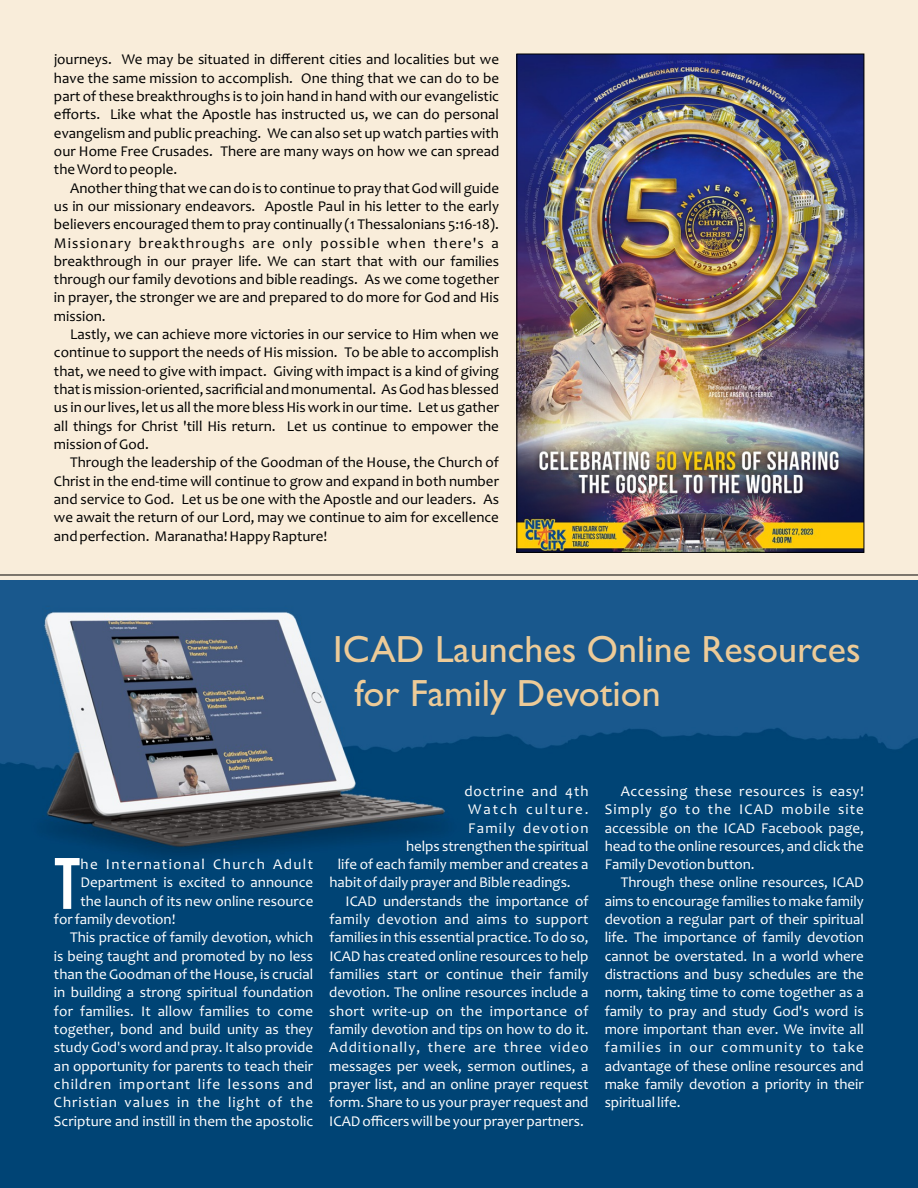
<style>
.page{position:relative;width:918px;height:1188px;background:#f9edda}
.page>*{position:absolute;margin:0;border:0;box-sizing:border-box;transform-origin:0 0}
.t1{font:700 72.75px "Bebas Neue Pro";color:#fff}
.t2{font:37.95px/44.1px "Gill Sans";color:#edcb98}
.t3{font:15px/18.3px "Candara";color:#000;text-align:justify}
.t4{font:15px/18.3px "Candara";color:#fff;text-align:justify}
.t5{font:15px "Candara";letter-spacing:.065em;color:#fff}
.t6{font:15px "Candara";letter-spacing:.03em;color:#fff}
.t7{font:15px "Candara";letter-spacing:.06em;color:#fff}
.t8{font:15px "Candara";letter-spacing:.02em;color:#fff}
.t9{font:15px "Candara";letter-spacing:.095em;color:#fff}
.t10{font:15px "Candara";letter-spacing:.085em;color:#fff}
.t11{font:15px "Candara";letter-spacing:.135em;color:#fff}
.s1{font-family:"Calibri"}
</style>
<div class="page">
<img style="left:0;top:580px;width:918px;height:608px">
<img style="left:518px;top:56px;width:344px;height:495px">
<hr style="left:0;top:575px;width:918px;height:1px;background:#000">
<p class="t3" style="left:54px;top:52px;width:447px">journeys. We may be situated in different cities and localities but we have the same mission to accomplish. One thing that we can do to be part of these breakthroughs is to join hand in hand with our evangelistic efforts. Like what the Apostle has instructed us, we can do personal evangelism and public preaching. We can also set up watch parties with our Home Free Crusades. There are many ways on how we can spread the Word to people.</p>
<p class="t3" style="left:54px;top:180px;width:447px;text-indent:16px">Another thing that we can do is to continue to pray that God will guide us in our missionary endeavors. Apostle Paul in his letter to the early believers encouraged them to pray continually (1 Thessalonians 5:16-18).<br>Missionary breakthroughs are only possible when there's a breakthrough in our prayer life. We can start that with our families through our family devotions and bible readings. As we come together in prayer, the stronger we are and prepared to do more for God and His mission.</p>
<p class="t3" style="left:54px;top:327px;width:447px;text-indent:16px">Lastly, we can achieve more victories in our service to Him when we continue to support the needs of His mission. To be able to accomplish that, we need to give with impact. Giving with impact is a kind of giving that is mission-oriented, sacrificial and monumental. As God has blessed us in our lives, let us all the more bless His work in our time. Let us gather all things for Christ 'till His return. Let us continue to empower the mission of God.</p>
<p class="t3" style="left:54px;top:455px;width:447px;text-indent:16px">Through the leadership of the Goodman of the House, the Church of Christ in the end-time will continue to grow and expand in both number and service to God. Let us be one with the Apostle and our leaders. As we await the return of our Lord, may we continue to aim for excellence and perfection. Maranatha! Happy Rapture!</p>
<h2 class="t2" style="left:354px;top:632px;width:508px;text-indent:-21px">ICAD Launches Online Resources for Family Devotion</h2>
<h1 class="t1" style="left:54px;top:850px;width:28px">T</h1>
<p class="t9" style="left:80px;top:858px;width:234px">he International Church Adult</p>
<p class="t4" style="left:80px;top:875px;width:234px">Department is excited to announce</p>
<p class="t4" style="left:80px;top:893px;width:234px">the launch of its new online resource</p>
<p class="t4" style="left:54px;top:912px;width:123px">for family devotion!</p>
<p class="t4" style="left:70px;top:930px;width:245px">This practice of family devotion, which</p>
<p class="t4" style="left:54px;top:948px;width:261px">is being taught and promoted by no less</p>
<p class="t4" style="left:54px;top:967px;width:261px">than the Goodman of the House, is crucial</p>
<p class="t4" style="left:54px;top:985px;width:261px">in building a strong spiritual foundation</p>
<p class="t4" style="left:54px;top:1003px;width:261px">for families. It allow families to come</p>
<p class="t4" style="left:54px;top:1021px;width:261px">together, bond and build unity as they</p>
<p class="t4" style="left:54px;top:1040px;width:261px">study God<span class="s1">'</span>s word and pray. It also provide</p>
<p class="t4" style="left:54px;top:1058px;width:261px">an opportunity for parents to teach their</p>
<p class="t7" style="left:54px;top:1078px;width:261px">children important life lessons and</p>
<p class="t5" style="left:54px;top:1096px;width:261px">Christian values in the light of the</p>
<p class="t4" style="left:54px;top:1113px;width:261px">Scripture and instill in them the apostolic</p>
<p class="t7" style="left:464px;top:785px;width:126px">doctrine and 4th</p>
<p class="t11" style="left:468px;top:803px;width:122px">Watch culture.</p>
<p class="t10" style="left:468px;top:822px;width:122px">Family devotion</p>
<p class="t4" style="left:406px;top:838px;width:184px">helps strengthen the spiritual</p>
<p class="t4" style="left:338px;top:857px;width:252px">life of each family member and creates a</p>
<p class="t4" style="left:329px;top:875px;width:243px">habit of daily prayer and Bible readings.</p>
<p class="t4" style="left:346px;top:893px;width:245px">ICAD understands the importance of</p>
<p class="t6" style="left:329px;top:913px;width:261px">family devotion and aims to support</p>
<p class="t4" style="left:329px;top:930px;width:261px">families in this essential practice. To do so,</p>
<p class="t4" style="left:329px;top:948px;width:261px">ICAD has created online resources to help</p>
<p class="t8" style="left:329px;top:968px;width:261px">families start or continue their family</p>
<p class="t4" style="left:329px;top:985px;width:261px">devotion. The online resources include a</p>
<p class="t6" style="left:329px;top:1005px;width:261px">short write-up on the importance of</p>
<p class="t4" style="left:329px;top:1021px;width:261px">family devotion and tips on how to do it.</p>
<p class="t5" style="left:329px;top:1041px;width:261px">Additionally, there are three video</p>
<p class="t4" style="left:329px;top:1058px;width:261px">messages per week, sermon outlines, a</p>
<p class="t4" style="left:329px;top:1076px;width:261px">prayer list, and an online prayer request</p>
<p class="t4" style="left:329px;top:1095px;width:261px">form. Share to us your prayer request and</p>
<p class="t4" style="left:329px;top:1113px;width:256px">ICAD officers will be your prayer partners.</p>
<p class="t4" style="left:605px;top:783px;width:261px;text-indent:16px">Accessing these resources is easy!<br>Simply go to the ICAD mobile site accessible on the ICAD Facebook page, head to the online resources, and click the Family Devotion button.</p>
<p class="t4" style="left:605px;top:875px;width:261px;text-indent:16px">Through these online resources, ICAD aims to encourage families to make family devotion a regular part of their spiritual life. The importance of family devotion cannot be overstated. In a world where distractions and busy schedules are the norm, taking time to come together as a family to pray and study God's word is more important than ever. We invite all families in our community to take advantage of these online resources and make family devotion a priority in their spiritual life.</p>
</div>
